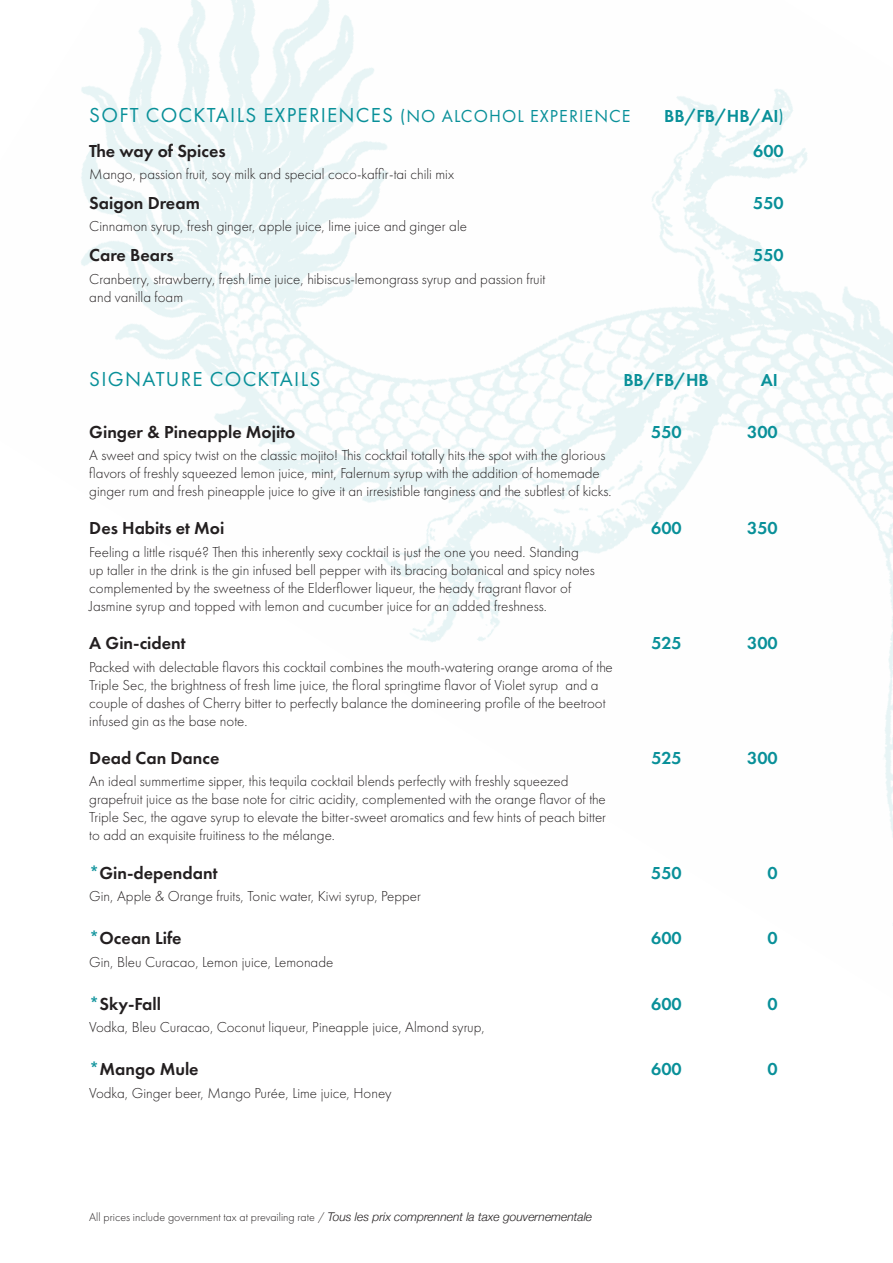
<style>
.page{position:relative;width:893px;height:1263px;background:#fff}
.page>*{position:absolute;margin:0;border:0;box-sizing:border-box;transform-origin:0 0}
.t1{font:21px "Futura PT";letter-spacing:.06em;color:#099099}
.t2{font:600 18px "Futura PT";color:#231f20}
.t3{font:600 18px "Futura PT";color:#099099}
.t4{font:300 15px/18px "Futura PT";color:#231f20}
.t5{font:300 12px "Futura PT";color:#231f20}
.s1{font-size:18px}
.s2{font-weight:400}
.s3{color:#099099}
.s4{font-family:"Helvetica Neue";font-style:italic}
</style>
<div class="page">
<img style="left:81px;top:0;width:812px;height:838px">
<p class="t1" style="left:89px;top:103px;width:543px">SOFT COCKTAILS EXPERIENCES <span class="s1">(NO ALCOHOL EXPERIENCE</span></p>
<p class="t3" style="left:664px;top:105px;width:121px">BB/FB/HB/AI<span class="s2">)</span></p>
<p class="t2" style="left:89px;top:139px;width:138px">The way of Spices</p>
<p class="t3" style="left:753px;top:139px;width:32px">600</p>
<p class="t4" style="left:89px;top:165px;width:366px">Mango, passion fruit, soy milk and special coco-kaffir-tai chili mix</p>
<p class="t2" style="left:89px;top:192px;width:112px">Saigon Dream</p>
<p class="t3" style="left:753px;top:192px;width:32px">550</p>
<p class="t4" style="left:89px;top:217px;width:379px">Cinnamon syrup, fresh ginger, apple juice, lime juice and ginger ale</p>
<p class="t2" style="left:89px;top:244px;width:86px">Care Bears</p>
<p class="t3" style="left:753px;top:244px;width:32px">550</p>
<p class="t4" style="left:89px;top:270px;width:458px">Cranberry, strawberry, fresh lime juice, hibiscus-lemongrass syrup and passion fruit and vanilla foam</p>
<p class="t1" style="left:89px;top:366px;width:233px">SIGNATURE COCKTAILS</p>
<p class="t3" style="left:623px;top:368px;width:87px">BB/FB/HB</p>
<p class="t3" style="left:761px;top:368px;width:19px">AI</p>
<p class="t2" style="left:89px;top:420px;width:208px">Ginger &amp; Pineapple Mojito</p>
<p class="t3" style="left:651px;top:420px;width:32px">550</p>
<p class="t3" style="left:747px;top:420px;width:32px">300</p>
<p class="t4" style="left:89px;top:446px;width:524px">A sweet and spicy twist on the classic mojito! This cocktail totally hits the spot with the glorious flavors of freshly squeezed lemon juice, mint, Falernum syrup with the addition of homemade ginger rum and fresh pineapple juice to give it an irresistible tanginess and the subtlest of kicks.</p>
<p class="t2" style="left:89px;top:517px;width:137px">Des Habits et Moi</p>
<p class="t3" style="left:651px;top:517px;width:32px">600</p>
<p class="t3" style="left:747px;top:517px;width:32px">350</p>
<p class="t4" style="left:89px;top:543px;width:507px">Feeling a little risqué? Then this inherently sexy cocktail is just the one you need. Standing up taller in the drink is the gin infused bell pepper with its bracing botanical and spicy notes complemented by the sweetness of the Elderflower liqueur, the heady fragrant flavor of Jasmine syrup and topped with lemon and cucumber juice for an added freshness.</p>
<p class="t2" style="left:89px;top:632px;width:98px">A Gin-cident</p>
<p class="t3" style="left:652px;top:632px;width:32px">525</p>
<p class="t3" style="left:747px;top:632px;width:32px">300</p>
<p class="t4" style="left:89px;top:658px;width:525px">Packed with delectable flavors this cocktail combines the mouth-watering orange aroma of the Triple Sec, the brightness of fresh lime juice, the floral springtime flavor of Violet syrup and a couple of dashes of Cherry bitter to perfectly balance the domineering profile of the beetroot infused gin as the base note.</p>
<p class="t2" style="left:89px;top:747px;width:132px">Dead Can Dance</p>
<p class="t3" style="left:652px;top:747px;width:32px">525</p>
<p class="t3" style="left:747px;top:747px;width:32px">300</p>
<p class="t4" style="left:89px;top:772px;width:518px">An ideal summertime sipper, this tequila cocktail blends perfectly with freshly squeezed grapefruit juice as the base note for citric acidity, complemented with the orange flavor of the Triple Sec, the agave syrup to elevate the bitter-sweet aromatics and few hints of peach bitter to add an exquisite fruitiness to the mélange.</p>
<p class="t2" style="left:89px;top:862px;width:130px"><span class="s3">*</span>Gin-dependant</p>
<p class="t3" style="left:651px;top:862px;width:32px">550</p>
<p class="t3" style="left:768px;top:862px;width:12px">0</p>
<p class="t4" style="left:89px;top:887px;width:333px">Gin, Apple &amp; Orange fruits, Tonic water, Kiwi syrup, Pepper</p>
<p class="t2" style="left:89px;top:927px;width:94px"><span class="s3">*</span>Ocean Life</p>
<p class="t3" style="left:651px;top:927px;width:32px">600</p>
<p class="t3" style="left:768px;top:927px;width:12px">0</p>
<p class="t4" style="left:89px;top:953px;width:246px">Gin, Bleu Curacao, Lemon juice, Lemonade</p>
<p class="t2" style="left:89px;top:993px;width:73px"><span class="s3">*</span>Sky-Fall</p>
<p class="t3" style="left:651px;top:993px;width:32px">600</p>
<p class="t3" style="left:768px;top:993px;width:12px">0</p>
<p class="t4" style="left:89px;top:1018px;width:397px">Vodka, Bleu Curacao, Coconut liqueur, Pineapple juice, Almond syrup,</p>
<p class="t2" style="left:89px;top:1058px;width:111px"><span class="s3">*</span>Mango Mule</p>
<p class="t3" style="left:651px;top:1058px;width:32px">600</p>
<p class="t3" style="left:768px;top:1058px;width:12px">0</p>
<p class="t4" style="left:89px;top:1084px;width:304px">Vodka, Ginger beer, Mango Purée, Lime juice, Honey</p>
<p class="t5" style="left:89px;top:1210px;width:504px">All prices include government tax at prevailing rate / <span class="s4">Tous les prix comprennent la taxe gouvernementale</span></p>
</div>
